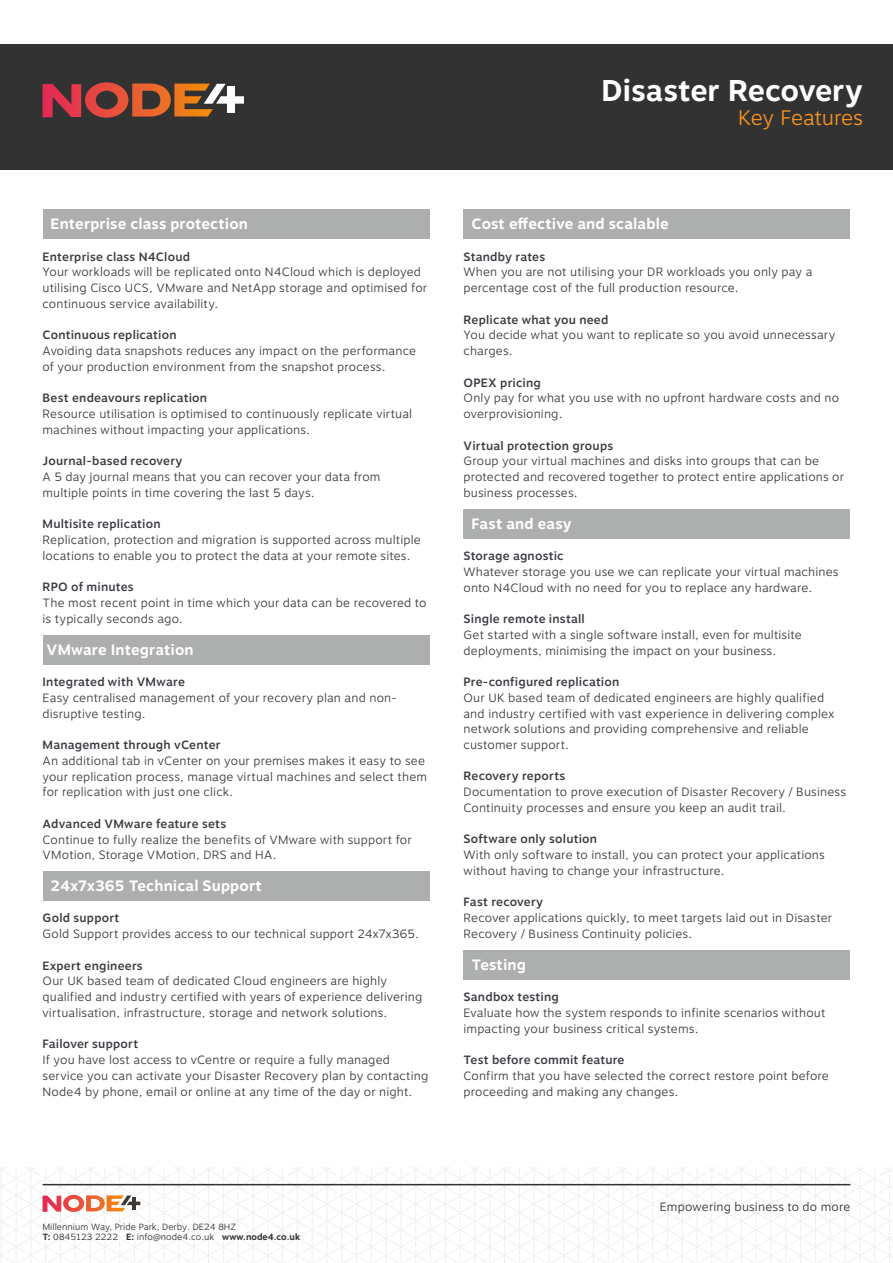
<style>
.page{position:relative;width:893px;height:1263px;background:#fff}
.page>*{position:absolute;margin:0;border:0;box-sizing:border-box;transform-origin:0 0}
.t1{font:700 30px "Motiva Sans";letter-spacing:-.005em;color:#fff}
.t2{font:300 21px "Motiva Sans";letter-spacing:-.015em;color:#f79220}
.t3{font:700 15px "Motiva Sans";letter-spacing:.01em;color:#fff}
.t4{font:300 12px/15.8px "Motiva Sans";letter-spacing:.01em;color:#393b41}
.t5{font:500 12px "Motiva Sans";letter-spacing:.015em;color:#393b41}
.t6{font:300 12px "Motiva Sans";letter-spacing:.01em;color:#323232}
.t7{font:300 9px/10.8px "Motiva Sans";color:#323232}
.s1{font-weight:700}
</style>
<div class="page">
<div style="left:43px;top:209px;width:386px;height:30px;background:#adafaf"></div>
<div style="left:43px;top:635px;width:386px;height:30px;background:#adafaf"></div>
<div style="left:43px;top:871px;width:386px;height:30px;background:#adafaf"></div>
<div style="left:463px;top:209px;width:387px;height:30px;background:#adafaf"></div>
<div style="left:463px;top:509px;width:387px;height:30px;background:#adafaf"></div>
<div style="left:463px;top:950px;width:387px;height:30px;background:#adafaf"></div>
<svg style="left:0;top:1167px;width:893px;height:96px"></svg>
<div style="left:0;top:44px;width:893px;height:126px;background:#323232"></div>
<svg style="left:43px;top:82px;width:201px;height:36px"></svg>
<p class="t3" style="left:51px;top:213px;width:199px">Enterprise class protection</p>
<p class="t5" style="left:43px;top:248px;width:149px">Enterprise class N4Cloud</p>
<p class="t4" style="left:43px;top:264px;width:386px">Your workloads will be replicated onto N4Cloud which is deployed utilising Cisco UCS, VMware and NetApp storage and optimised for continuous service availability.</p>
<p class="t5" style="left:43px;top:326px;width:136px">Continuous replication</p>
<p class="t4" style="left:43px;top:343px;width:375px">Avoiding data snapshots reduces any impact on the performance of your production environment from the snapshot process.</p>
<p class="t5" style="left:43px;top:389px;width:166px">Best endeavours replication</p>
<p class="t4" style="left:43px;top:406px;width:371px">Resource utilisation is optimised to continuously replicate virtual machines without impacting your applications.</p>
<p class="t5" style="left:43px;top:452px;width:142px">Journal-based recovery</p>
<p class="t4" style="left:43px;top:469px;width:339px">A 5 day journal means that you can recover your data from multiple points in time covering the last 5 days.</p>
<p class="t5" style="left:43px;top:515px;width:120px">Multisite replication</p>
<p class="t4" style="left:43px;top:532px;width:380px">Replication, protection and migration is supported across multiple locations to enable you to protect the data at your remote sites.</p>
<p class="t5" style="left:43px;top:578px;width:93px">RPO of minutes</p>
<p class="t4" style="left:43px;top:595px;width:386px">The most recent point in time which your data can be recovered to is typically seconds ago.</p>
<p class="t3" style="left:47px;top:638px;width:149px">VMware Integration</p>
<p class="t5" style="left:43px;top:673px;width:144px">Integrated with VMware</p>
<p class="t4" style="left:43px;top:690px;width:356px">Easy centralised management of your recovery plan and non&shy;disruptive testing.</p>
<p class="t5" style="left:43px;top:736px;width:180px">Management through vCenter</p>
<p class="t4" style="left:43px;top:753px;width:386px">An additional tab in vCenter on your premises makes it easy to see your replication process, manage virtual machines and select them for replication with just one click.</p>
<p class="t5" style="left:43px;top:815px;width:185px">Advanced VMware feature sets</p>
<p class="t4" style="left:43px;top:831px;width:371px">Continue to fully realize the benefits of VMware with support for<br>VMotion, Storage VMotion, DRS and HA.</p>
<p class="t3" style="left:51px;top:874px;width:213px">24x7x365 Technical Support</p>
<p class="t5" style="left:43px;top:909px;width:79px">Gold support</p>
<p class="t4" style="left:43px;top:926px;width:378px">Gold Support provides access to our technical support 24x7x365.</p>
<p class="t5" style="left:43px;top:956px;width:102px">Expert engineers</p>
<p class="t4" style="left:43px;top:973px;width:381px">Our UK based team of dedicated Cloud engineers are highly qualified and industry certified with years of experience delivering virtualisation, infrastructure, storage and network solutions.</p>
<p class="t5" style="left:43px;top:1035px;width:97px">Failover support</p>
<p class="t4" style="left:43px;top:1052px;width:387px">If you have lost access to vCentre or require a fully managed service you can activate your Disaster Recovery plan by contacting<br>Node4 by phone, email or online at any time of the day or night.</p>
<h1 class="t1" style="left:601px;top:69px;width:263px">Disaster Recovery</h1>
<h2 class="t2" style="left:738px;top:102px;width:126px">Key Features</h2>
<p class="t3" style="left:472px;top:213px;width:199px">Cost effective and scalable</p>
<p class="t5" style="left:463px;top:248px;width:83px">Standby rates</p>
<p class="t4" style="left:463px;top:264px;width:350px">When you are not utilising your DR workloads you only pay a percentage cost of the full production resource.</p>
<p class="t5" style="left:463px;top:311px;width:146px">Replicate what you need</p>
<p class="t4" style="left:463px;top:327px;width:373px">You decide what you want to replicate so you avoid unnecessary charges.</p>
<p class="t5" style="left:463px;top:374px;width:79px">OPEX pricing</p>
<p class="t4" style="left:463px;top:390px;width:377px">Only pay for what you use with no upfront hardware costs and no overprovisioning.</p>
<p class="t5" style="left:463px;top:437px;width:151px">Virtual protection groups</p>
<p class="t4" style="left:463px;top:453px;width:382px">Group your virtual machines and disks into groups that can be protected and recovered together to protect entire applications or business processes.</p>
<p class="t3" style="left:472px;top:512px;width:102px">Fast and easy</p>
<p class="t5" style="left:463px;top:547px;width:102px">Storage agnostic</p>
<p class="t4" style="left:463px;top:564px;width:377px">Whatever storage you use we can replicate your virtual machines onto N4Cloud with no need for you to replace any hardware.</p>
<p class="t5" style="left:463px;top:610px;width:123px">Single remote install</p>
<p class="t4" style="left:463px;top:627px;width:340px">Get started with a single software install, even for multisite deployments, minimising the impact on your business.</p>
<p class="t5" style="left:463px;top:673px;width:157px">Pre-configured replication</p>
<p class="t4" style="left:463px;top:690px;width:372px">Our UK based team of dedicated engineers are highly qualified and industry certified with vast experience in delivering complex network solutions and providing comprehensive and reliable customer support.</p>
<p class="t5" style="left:463px;top:767px;width:103px">Recovery reports</p>
<p class="t4" style="left:463px;top:784px;width:384px">Documentation to prove execution of Disaster Recovery / Business<br>Continuity processes and ensure you keep an audit trail.</p>
<p class="t5" style="left:463px;top:830px;width:135px">Software only solution</p>
<p class="t4" style="left:463px;top:847px;width:363px">With only software to install, you can protect your applications without having to change your infrastructure.</p>
<p class="t5" style="left:463px;top:893px;width:81px">Fast recovery</p>
<p class="t4" style="left:463px;top:910px;width:370px">Recover applications quickly, to meet targets laid out in Disaster<br>Recovery / Business Continuity policies.</p>
<p class="t3" style="left:472px;top:953px;width:56px">Testing</p>
<p class="t5" style="left:463px;top:988px;width:97px">Sandbox testing</p>
<p class="t4" style="left:463px;top:1005px;width:363px">Evaluate how the system responds to infinite scenarios without impacting your business critical systems.</p>
<p class="t5" style="left:463px;top:1051px;width:163px">Test before commit feature</p>
<p class="t4" style="left:463px;top:1068px;width:367px">Confirm that you have selected the correct restore point before proceeding and making any changes.</p>
<p class="t7" style="left:43px;top:1221px;width:259px">Millennium Way, Pride Park, Derby. DE24 8HZ<br><span class="s1">T:</span> 0845123 2222 <span class="s1">E:</span> info@node4.co.uk <span class="s1">www.node4.co.uk</span></p>
<p class="t6" style="left:660px;top:1198px;width:192px">Empowering business to do more</p>
</div>
